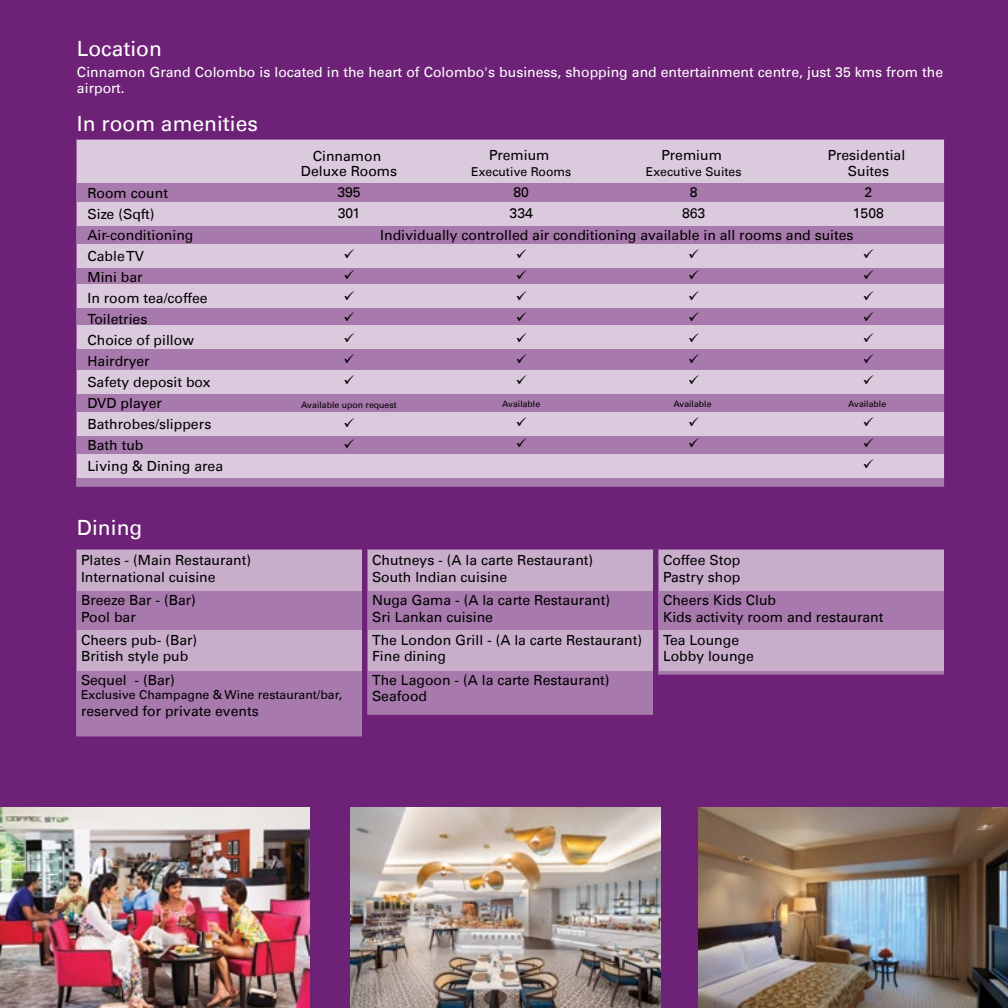
<style>
.page{position:relative;width:1008px;height:1008px;background:#6e2277}
.page>*{position:absolute;margin:0;border:0;box-sizing:border-box;transform-origin:0 0}
.t1{font:21px "Univers LT";color:#fff}
.t2{font:14px/21px "Univers LT";color:#000}
.t3{font:14px/16.8px "Univers LT";color:#fff}
.t4{font:14px/21px "Wingdings";color:#000;text-align:justify}
.t5{font:12.25px "Univers LT";color:#000}
.t6{font:8.75px "Univers LT";color:#000}
</style>
<div class="page">
<svg style="left:79px;top:142px;width:862px;height:342px;fill:#dbc9dd"></svg>
<div style="left:76px;top:139px;width:868px;height:348px;border:2px solid #fff"></div>
<svg style="left:79px;top:552px;width:280px;height:181px;fill:#a779ac"></svg>
<svg style="left:370px;top:552px;width:280px;height:160px;fill:#c9aecc"></svg>
<svg style="left:661px;top:552px;width:280px;height:120px;fill:#c9aecc"></svg>
<img style="left:351px;top:808px;width:309px;height:200px">
<img style="left:0;top:807px;width:309px;height:201px">
<img style="left:698px;top:807px;width:310px;height:201px">
<svg style="left:345px;top:418px;width:9px;height:30px"></svg>
<svg style="left:517px;top:417px;width:9px;height:30px"></svg>
<svg style="left:689px;top:417px;width:10px;height:30px"></svg>
<h1 class="t1" style="left:77px;top:36px;width:86px">Location</h1>
<p class="t3" style="left:77px;top:63px;width:868px">Cinnamon Grand Colombo is located in the heart of Colombo's business, shopping and entertainment centre, just 35 kms from the airport.</p>
<h1 class="t1" style="left:77px;top:111px;width:182px">In room amenities</h1>
<p class="t2" style="left:87px;top:183px;width:107px">Room count<br>Size (Sqft)<br>Air-conditioning</p>
<p class="t2" style="left:87px;top:246px;width:137px">Cable TV<br>Mini bar<br>In room tea/coffee<br>Toiletries<br>Choice of pillow<br>Hairdryer<br>Safety deposit box<br>DVD player<br>Bathrobes/slippers<br>Bath tub<br>Living &amp; Dining area</p>
<h1 class="t1" style="left:77px;top:515px;width:67px">Dining</h1>
<p class="t2" style="left:828px;top:147px;width:79px;line-height:15.8px;text-align:center">Presidential<br>Suites</p>
<p class="t2" style="left:853px;top:181px;width:32px;text-align:center">2<br>1508</p>
<p class="t4" style="left:863px;top:245px;width:13px">✓ ✓ ✓ ✓ ✓ ✓ ✓</p>
<p class="t6" style="left:848px;top:399px;width:40px">Available</p>
<p class="t4" style="left:863px;top:413px;width:13px">✓ ✓ ✓</p>
<p class="t2" style="left:489px;top:145px;width:62px">Premium</p>
<p class="t5" style="left:471px;top:165px;width:102px">Executive Rooms</p>
<p class="t2" style="left:510px;top:182px;width:25px">80<br>334</p>
<p class="t4" style="left:516px;top:245px;width:13px">✓ ✓ ✓ ✓ ✓ ✓ ✓</p>
<p class="t6" style="left:502px;top:399px;width:40px">Available</p>
<p class="t2" style="left:662px;top:145px;width:62px">Premium</p>
<p class="t5" style="left:646px;top:165px;width:97px">Executive Suites</p>
<p class="t2" style="left:682px;top:182px;width:25px;text-align:center">8<br>863</p>
<p class="t4" style="left:688px;top:245px;width:13px">✓ ✓ ✓ ✓ ✓ ✓ ✓</p>
<p class="t6" style="left:674px;top:399px;width:40px">Available</p>
<p class="t2" style="left:301px;top:148px;width:98px;line-height:15.8px;text-align:center">Cinnamon<br>Deluxe Rooms</p>
<p class="t2" style="left:337px;top:182px;width:25px">395<br>301</p>
<p class="t4" style="left:344px;top:245px;width:13px">✓ ✓ ✓ ✓ ✓ ✓ ✓</p>
<p class="t6" style="left:301px;top:399px;width:97px">Available upon request</p>
<p class="t2" style="left:380px;top:225px;width:475px">Individually controlled air conditioning available in all rooms and suites</p>
<p class="t2" style="left:81px;top:552px;width:172px;line-height:16.8px">Plates - (Main Restaurant)<br>International cuisine</p>
<p class="t2" style="left:81px;top:592px;width:116px;line-height:16.8px">Breeze Bar - (Bar)<br>Pool bar</p>
<p class="t2" style="left:81px;top:631px;width:118px;line-height:16.8px">Cheers pub- (Bar)<br>British style pub</p>
<p class="t2" style="left:81px;top:669px;width:95px">Sequel - (Bar)</p>
<p class="t5" style="left:81px;top:688px;width:263px">Exclusive Champagne &amp; Wine restaurant/bar,</p>
<p class="t2" style="left:81px;top:701px;width:179px">reserved for private events</p>
<p class="t2" style="left:372px;top:552px;width:223px;line-height:16.8px">Chutneys - (A la carte Restaurant)<br>South Indian cuisine</p>
<p class="t2" style="left:372px;top:592px;width:239px;line-height:16.8px">Nuga Gama - (A la carte Restaurant)<br>Sri Lankan cuisine</p>
<p class="t2" style="left:372px;top:631px;width:271px;line-height:16.8px">The London Grill - (A la carte Restaurant)<br>Fine dining</p>
<p class="t2" style="left:372px;top:671px;width:239px;line-height:16.8px">The Lagoon - (A la carte Restaurant)<br>Seafood</p>
<p class="t2" style="left:663px;top:552px;width:79px;line-height:16.8px">Coffee Stop<br>Pastry shop</p>
<p class="t2" style="left:663px;top:592px;width:222px;line-height:16.8px">Cheers Kids Club<br>Kids activity room and restaurant</p>
<p class="t2" style="left:663px;top:631px;width:92px;line-height:16.8px">Tea Lounge<br>Lobby lounge</p>
</div>
